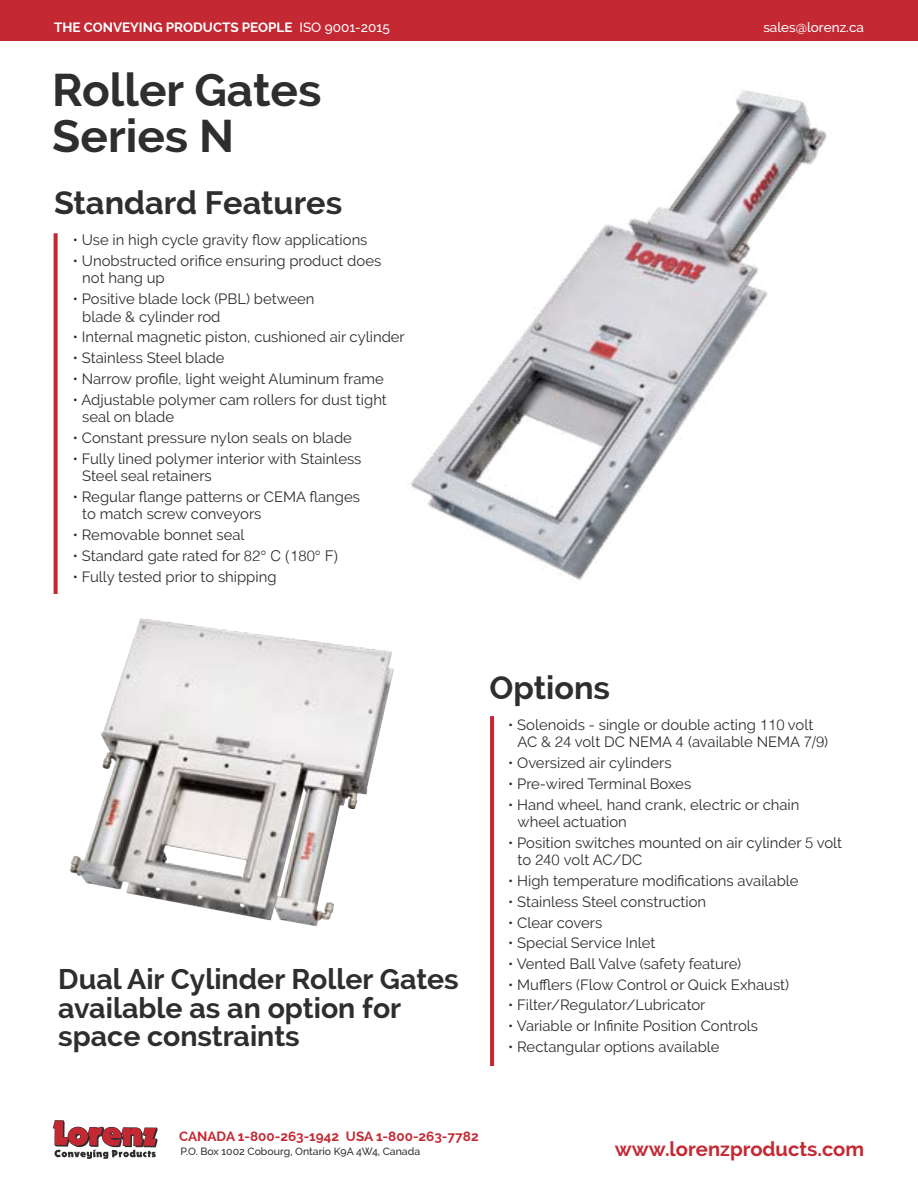
<style>
.page{position:relative;width:918px;height:1188px;background:#fff}
.page>*{position:absolute;margin:0;border:0;box-sizing:border-box;transform-origin:0 0}
.t1{font:700 45.9px/45.9px "Raleway";color:#2e2e2e}
.t2{font:700 32.4px "Raleway";color:#2e2e2e}
.t3{font:700 28.5px/28.5px "Raleway";color:#2e2e2e}
.t4{font:700 20.1px "Raleway";color:#c42933}
.t5{font:14.85px/17.5px "Raleway";color:#2e2e2e}
.t6{font:700 13.5px "Raleway";color:#fff}
.t7{font:700 13.5px "Raleway";color:#c42933}
.t8{font:500 13.5px "Raleway";color:#fff}
.t9{font:500 10.5px "Raleway";color:#2e2e2e}
.s1{font-weight:500}
.s2{font-family:"Helvetica";font-weight:300}
</style>
<div class="page">
<div style="left:0;top:0;width:918px;height:41px;background:#c42933"></div>
<svg style="left:53px;top:1120px;width:105px;height:39px"></svg>
<img style="left:410px;top:90px;width:417px;height:491px">
<hr style="left:490px;top:716px;width:4px;height:350px;background:#c42933">
<img style="left:70px;top:618px;width:324px;height:308px">
<svg style="left:54px;top:233px;width:4px;height:361px"></svg>
<p class="t6" style="left:54px;top:19px;width:337px">THE CONVEYING PRODUCTS PEOPLE <span class="s1">ISO 9001-2015</span></p>
<p class="t8" style="left:763px;top:19px;width:102px">sales@lorenz.ca</p>
<h1 class="t1" style="left:52px;top:67px;width:271px">Roller Gates<br>Series N</h1>
<h2 class="t2" style="left:54px;top:184px;width:290px">Standard Features</h2>
<p class="t5" style="left:73px;top:231px;width:296px">• Use in high cycle gravity flow applications</p>
<p class="t5" style="left:82px;top:252px;width:301px;text-indent:-9px">• Unobstructed orifice ensuring product does not hang up</p>
<p class="t5" style="left:82px;top:290px;width:234px;text-indent:-9px">• Positive blade lock (PBL) between blade &amp; cylinder rod</p>
<p class="t5" style="left:73px;top:328px;width:334px">• Internal magnetic piston, cushioned air cylinder</p>
<p class="t5" style="left:73px;top:349px;width:153px">• Stainless Steel blade</p>
<p class="t5" style="left:73px;top:370px;width:312px">• Narrow profile, light weight Aluminum frame</p>
<p class="t5" style="left:82px;top:391px;width:306px;text-indent:-9px">• Adjustable polymer cam rollers for dust tight seal on blade</p>
<p class="t5" style="left:73px;top:429px;width:281px">• Constant pressure nylon seals on blade</p>
<p class="t5" style="left:82px;top:450px;width:281px;text-indent:-9px">• Fully lined polymer interior with Stainless<br>Steel seal retainers</p>
<p class="t5" style="left:82px;top:488px;width:279px;text-indent:-9px">• Regular flange patterns or CEMA flanges to match screw conveyors</p>
<p class="t5" style="left:73px;top:526px;width:173px">• Removable bonnet seal</p>
<p class="t5" style="left:73px;top:547px;width:267px">• Standard gate rated for <span class="s2">82° C (180° F)</span></p>
<p class="t5" style="left:73px;top:567px;width:205px">• Fully tested prior to shipping</p>
<h3 class="t3" style="left:58px;top:965px;width:402px">Dual Air Cylinder Roller Gates available as an option for space constraints</h3>
<h2 class="t2" style="left:489px;top:669px;width:122px">Options</h2>
<p class="t5" style="left:518px;top:716px;width:312px;text-indent:-9px">• Solenoids - single or double acting <span class="s2">110</span> volt<br>AC &amp; <span class="s2">24</span> volt DC NEMA <span class="s2">4</span> (available NEMA <span class="s2">7/9</span>)</p>
<p class="t5" style="left:508px;top:754px;width:165px">• Oversized air cylinders</p>
<p class="t5" style="left:508px;top:775px;width:185px">• Pre-wired Terminal Boxes</p>
<p class="t5" style="left:518px;top:796px;width:283px;text-indent:-9px">• Hand wheel, hand crank, electric or chain wheel actuation</p>
<p class="t5" style="left:518px;top:834px;width:326px;text-indent:-9px">• Position switches mounted on air cylinder <span class="s2">5</span> volt to <span class="s2">240</span> volt AC/DC</p>
<p class="t5" style="left:508px;top:872px;width:292px">• High temperature modifications available</p>
<p class="t5" style="left:508px;top:893px;width:200px">• Stainless Steel construction</p>
<p class="t5" style="left:508px;top:913px;width:96px">• Clear covers</p>
<p class="t5" style="left:508px;top:934px;width:149px">• Special Service Inlet</p>
<p class="t5" style="left:508px;top:955px;width:235px">• Vented Ball Valve (safety feature)</p>
<p class="t5" style="left:508px;top:976px;width:283px">• Mufflers (Flow Control or Quick Exhaust)</p>
<p class="t5" style="left:508px;top:996px;width:199px">• Filter/Regulator/Lubricator</p>
<p class="t5" style="left:508px;top:1017px;width:252px">• Variable or Infinite Position Controls</p>
<p class="t5" style="left:508px;top:1038px;width:213px">• Rectangular options available</p>
<p class="t7" style="left:179px;top:1129px;width:301px">CANADA 1-800-263-1942 USA 1-800-263-7782</p>
<p class="t9" style="left:180px;top:1145px;width:241px">P.O. Box 1002 Cobourg, Ontario K9A 4W4, Canada</p>
<h3 class="t4" style="left:615px;top:1137px;width:251px">www.lorenzproducts.com</h3>
</div>
